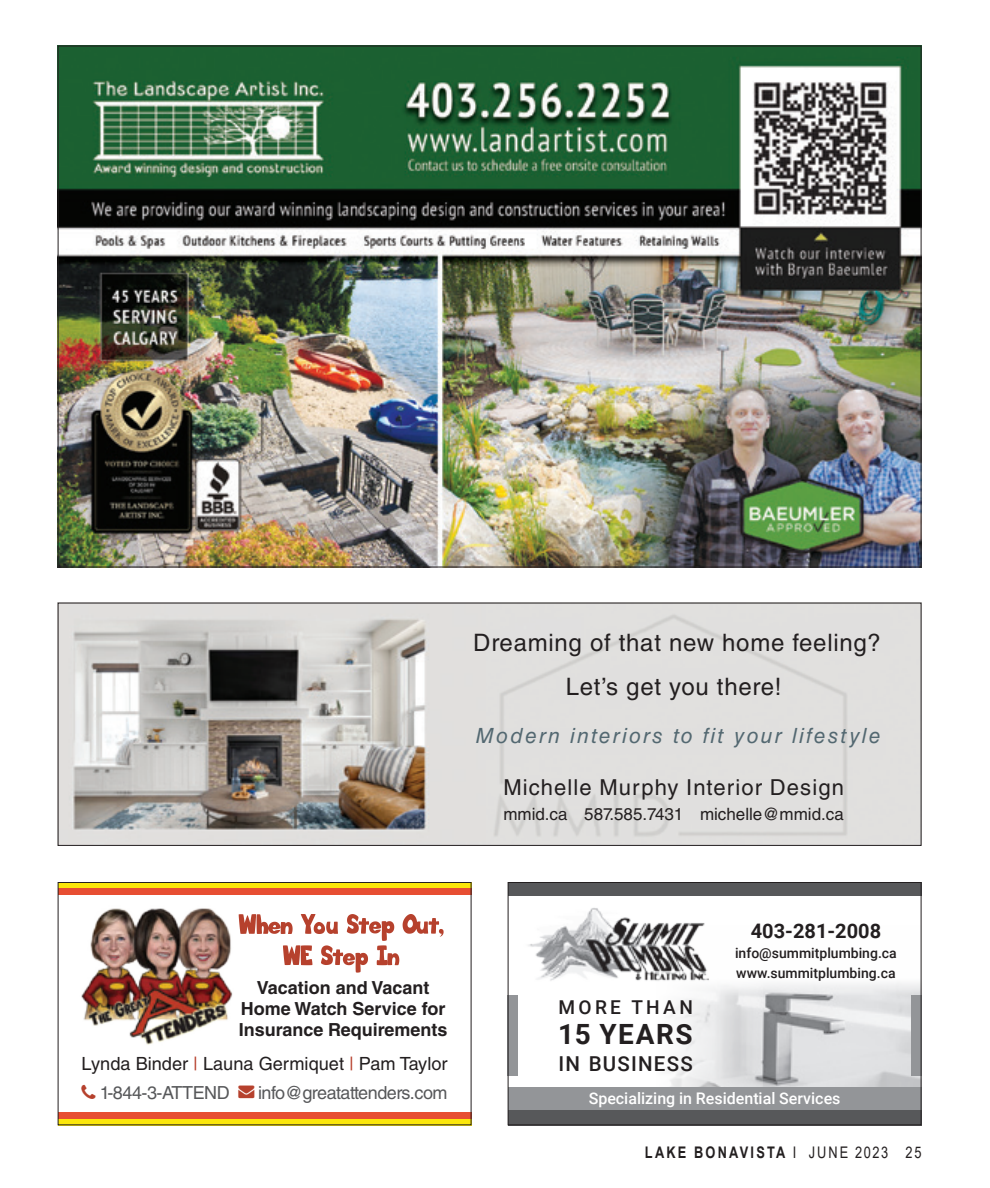
<style>
.page{position:relative;width:990px;height:1188px;background:#fff}
.page>*{position:absolute;margin:0;border:0;box-sizing:border-box;transform-origin:0 0}
.t1{font:700 27.8px "Roboto";letter-spacing:.06em;color:#231f20}
.t2{font:24px/44px "Helvetica LT Std";letter-spacing:.03em;color:#231f20;text-align:center}
.t3{font:22px "Helvetica LT Std";letter-spacing:.05em;color:#231f20}
.t4{font:italic 21px "Helvetica LT Std";letter-spacing:.11em;color:#536871}
.t5{font:500 20.6px "Roboto";letter-spacing:.06em;color:#231f20}
.t6{font:700 20px "Roboto";color:#231f20}
.t7{font:500 19px "Roboto";letter-spacing:.175em;color:#231f20}
.t8{font:18.2px "Helvetica LT Std";color:#231f20}
.t9{font:700 18px/21px "Helvetica LT Std";color:#231f20;text-align:center}
.t10{font:18px "Helvetica LT Std";letter-spacing:-.025em;color:#57585a}
.t11{font:17px "Helvetica LT Std";color:#231f20}
.t12{font:500 16px "Roboto";color:#fff}
.t13{font:700 16px "Arial";letter-spacing:.175em;color:#231f20;scale:.8 1}
.t14{font:500 14px/20px "Roboto";color:#231f20}
.s1{color:#b6412d}
.s2{font-weight:400}
</style>
<div class="page">
<img style="left:60px;top:48px;width:860px;height:518px">
<img style="left:60px;top:605px;width:426px;height:239px">
<div style="left:58px;top:603px;width:864px;height:243px;border:1px solid #231f20"></div>
<img style="left:81px;top:908px;width:152px;height:137px">
<svg style="left:239px;top:914px;width:205px;height:59px"></svg>
<div style="left:58px;top:882px;width:414px;height:6px;background:#fbe70a"></div>
<div style="left:58px;top:888px;width:414px;height:7px;background:#e74e32"></div>
<div style="left:58px;top:1119px;width:414px;height:6px;background:#fbe70a"></div>
<div style="left:58px;top:1112px;width:414px;height:7px;background:#e74e32"></div>
<div style="left:58px;top:882px;width:414px;height:243px;border:1px solid #231f20"></div>
<img style="left:763px;top:982px;width:157px;height:105px">
<svg style="left:510px;top:985px;width:253px;height:102px"></svg>
<div style="left:508px;top:1087px;width:414px;height:38px;background:#939598"></div>
<img style="left:523px;top:908px;width:195px;height:78px">
<div style="left:508px;top:1110px;width:414px;height:15px;background:#57585a"></div>
<div style="left:508px;top:882px;width:414px;height:14px;background:#57585a"></div>
<div style="left:508px;top:995px;width:10px;height:80px;background:#939598"></div>
<div style="left:911px;top:995px;width:11px;height:80px;background:#939598"></div>
<div style="left:508px;top:882px;width:414px;height:243px;border:1px solid #231f20"></div>
<h2 class="t2" style="left:473px;top:620px;width:409px">Dreaming of that new home feeling?<br>Let’s get you there!</h2>
<p class="t4" style="left:475px;top:724px;width:407px">Modern interiors to fit your lifestyle</p>
<p class="t3" style="left:503px;top:774px;width:342px">Michelle Murphy Interior Design</p>
<p class="t11" style="left:503px;top:804px;width:342px">mmid.ca 587.585.7431 michelle@mmid.ca</p>
<p class="t9" style="left:239px;top:977px;width:210px">Vacation and Vacant<br>Home Watch Service for<br>Insurance Requirements</p>
<p class="t8" style="left:82px;top:1053px;width:367px">Lynda Binder <span class="s1">|</span> Launa Germiquet <span class="s1">|</span> Pam Taylor</p>
<p class="t10" style="left:100px;top:1083px;width:349px">1-844-3-ATTEND <span class="s1">→</span> info@greatattenders.com</p>
<p class="t7" style="left:558px;top:994px;width:136px">MORE THAN</p>
<h1 class="t1" style="left:558px;top:1015px;width:136px">15 YEARS</h1>
<p class="t5" style="left:558px;top:1049px;width:136px">IN BUSINESS</p>
<p class="t6" style="left:751px;top:917px;width:132px">403-281-2008</p>
<p class="t14" style="left:735px;top:943px;width:163px">info@summitplumbing.ca www.summitplumbing.ca</p>
<p class="t12" style="left:589px;top:1087px;width:253px">Specializing in Residential Services</p>
<p class="t13" style="left:645px;top:1141px;width:347px">LAKE BONAVISTA <span class="s2">I JUNE 2023 25</span></p>
</div>
